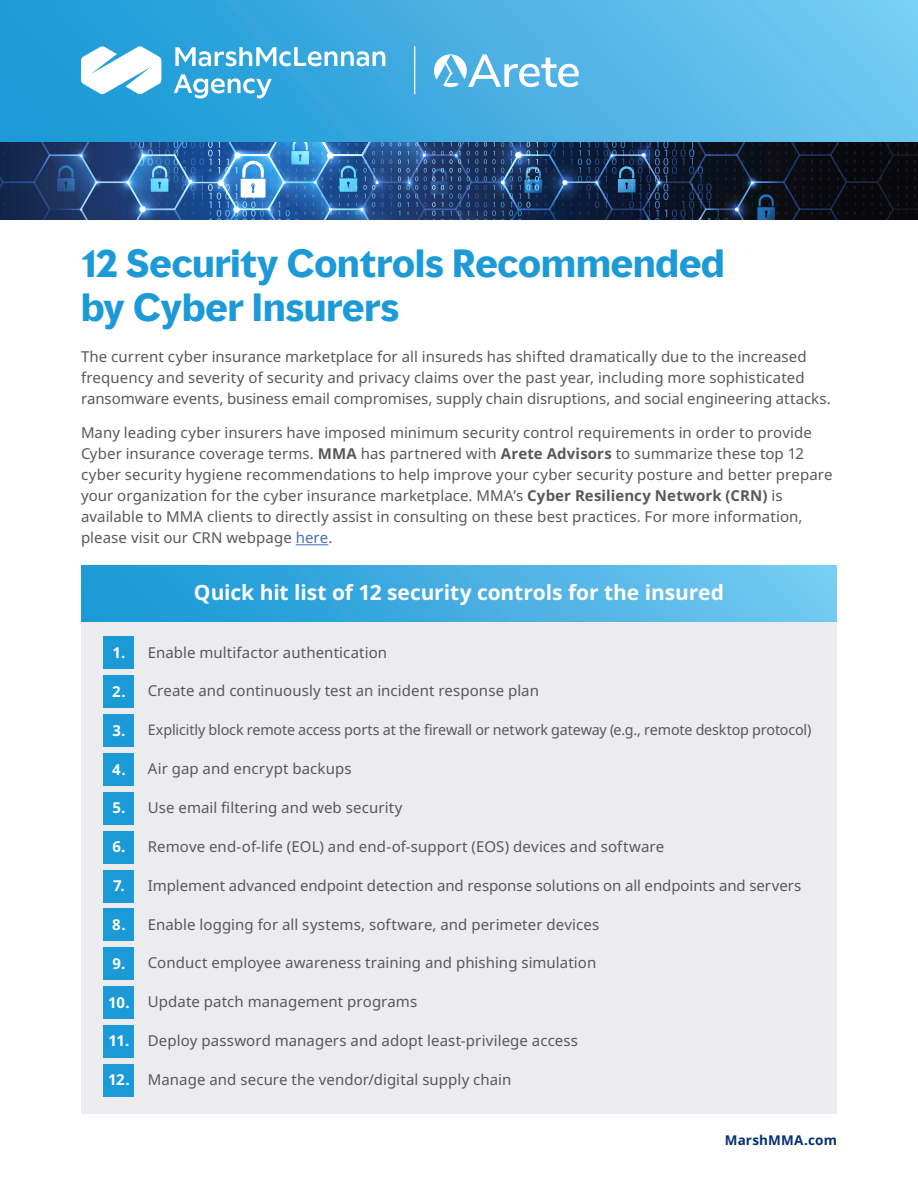
<style>
.page{position:relative;width:918px;height:1188px;background:#fff}
.page>*{position:absolute;margin:0;border:0;box-sizing:border-box;transform-origin:0 0}
.t1{font:700 36px/43.2px "MMC Display";color:#1b9ad7}
.t2{font:700 21px "Noto Sans";letter-spacing:-.005em;color:#fff}
.t3{font:15px/21px "Noto Sans";letter-spacing:.005em;color:#57585a}
.t4{font:700 15px "Noto Sans";color:#fff}
.t5{font:14.7px "Noto Sans";letter-spacing:-.015em;color:#57585a}
.t6{font:700 13.5px "Noto Sans";letter-spacing:.01em;color:#043174}
.s1{font-weight:700}
.s2{color:#466cb4}
</style>
<div class="page">
<div style="left:0;top:0;width:918px;height:143px;background:linear-gradient(to right,#1696d5,#73c7f0)"></div>
<img style="left:0;top:143px;width:918px;height:77px">
<hr style="left:296px;top:544px;width:32px;height:1px;background:#466cb4">
<svg style="left:81px;top:46px;width:80px;height:48px"></svg>
<svg style="left:175px;top:47px;width:210px;height:19px"></svg>
<svg style="left:174px;top:74px;width:98px;height:24px"></svg>
<svg style="left:434px;top:54px;width:145px;height:33px"></svg>
<hr style="left:414px;top:46px;width:1px;height:48px;background:#fff">
<div style="left:81px;top:621px;width:756px;height:493px;background:#ececee"></div>
<div style="left:104px;top:637px;width:30px;height:32px;background:#1b9ad7"></div>
<div style="left:104px;top:676px;width:30px;height:32px;background:#1b9ad7"></div>
<div style="left:104px;top:714px;width:30px;height:33px;background:#1b9ad7"></div>
<div style="left:104px;top:753px;width:30px;height:33px;background:#1b9ad7"></div>
<div style="left:104px;top:792px;width:30px;height:33px;background:#1b9ad7"></div>
<div style="left:104px;top:831px;width:30px;height:32px;background:#1b9ad7"></div>
<div style="left:104px;top:870px;width:30px;height:32px;background:#1b9ad7"></div>
<div style="left:104px;top:909px;width:30px;height:32px;background:#1b9ad7"></div>
<div style="left:104px;top:948px;width:30px;height:32px;background:#1b9ad7"></div>
<div style="left:104px;top:986px;width:30px;height:33px;background:#1b9ad7"></div>
<div style="left:104px;top:1025px;width:30px;height:33px;background:#1b9ad7"></div>
<div style="left:104px;top:1064px;width:30px;height:32px;background:#1b9ad7"></div>
<div style="left:81px;top:566px;width:756px;height:55px;background:linear-gradient(to right,#1596d4,#76c9f1)"></div>
<h1 class="t1" style="left:81px;top:243px;width:645px">12 Security Controls Recommended by Cyber Insurers</h1>
<p class="t3" style="left:81px;top:346px;width:751px">The current cyber insurance marketplace for all insureds has shifted dramatically due to the increased frequency and severity of security and privacy claims over the past year, including more sophisticated ransomware events, business email compromises, supply chain disruptions, and social engineering attacks.</p>
<p class="t3" style="left:81px;top:423px;width:753px">Many leading cyber insurers have imposed minimum security control requirements in order to provide Cyber insurance coverage terms. <span class="s1">MMA</span> has partnered with <span class="s1">Arete Advisors</span> to summarize these top 12 cyber security hygiene recommendations to help improve your cyber security posture and better prepare your organization for the cyber insurance marketplace. MMA’s <span class="s1">Cyber Resiliency Network (CRN)</span> is available to MMA clients to directly assist in consulting on these best practices. For more information, please visit our CRN webpage <span class="s2">here</span>.</p>
<p class="t4" style="left:113px;top:642px;width:14px">1.</p>
<p class="t4" style="left:112px;top:681px;width:15px">2.</p>
<p class="t4" style="left:112px;top:720px;width:15px">3.</p>
<p class="t4" style="left:112px;top:759px;width:15px">4.</p>
<p class="t4" style="left:112px;top:797px;width:15px">5.</p>
<p class="t4" style="left:112px;top:836px;width:15px">6.</p>
<p class="t4" style="left:113px;top:875px;width:13px">7.</p>
<p class="t4" style="left:112px;top:914px;width:15px">8.</p>
<p class="t4" style="left:113px;top:953px;width:14px">9.</p>
<p class="t4" style="left:108px;top:992px;width:23px">10.</p>
<p class="t4" style="left:109px;top:1030px;width:22px">11.</p>
<p class="t4" style="left:108px;top:1069px;width:23px">12.</p>
<h2 class="t2" style="left:194px;top:577px;width:532px">Quick hit list of 12 security controls for the insured</h2>
<p class="t3" style="left:148px;top:642px;width:241px">Enable multifactor authentication</p>
<p class="t3" style="left:148px;top:681px;width:393px">Create and continuously test an incident response plan</p>
<p class="t5" style="left:148px;top:719px;width:665px">Explicitly block remote access ports at the firewall or network gateway (e.g., remote desktop protocol)</p>
<p class="t3" style="left:148px;top:759px;width:205px">Air gap and encrypt backups</p>
<p class="t3" style="left:148px;top:797px;width:256px">Use email filtering and web security</p>
<p class="t3" style="left:148px;top:836px;width:518px">Remove end-of-life (EOL) and end-of-support (EOS) devices and software</p>
<p class="t3" style="left:148px;top:875px;width:655px">Implement advanced endpoint detection and response solutions on all endpoints and servers</p>
<p class="t3" style="left:148px;top:914px;width:453px">Enable logging for all systems, software, and perimeter devices</p>
<p class="t3" style="left:148px;top:953px;width:450px">Conduct employee awareness training and phishing simulation</p>
<p class="t3" style="left:148px;top:992px;width:271px">Update patch management programs</p>
<p class="t3" style="left:148px;top:1031px;width:432px">Deploy password managers and adopt least-privilege access</p>
<p class="t3" style="left:148px;top:1069px;width:365px">Manage and secure the vendor/digital supply chain</p>
<p class="t6" style="left:725px;top:1131px;width:114px">MarshMMA.com</p>
</div>
